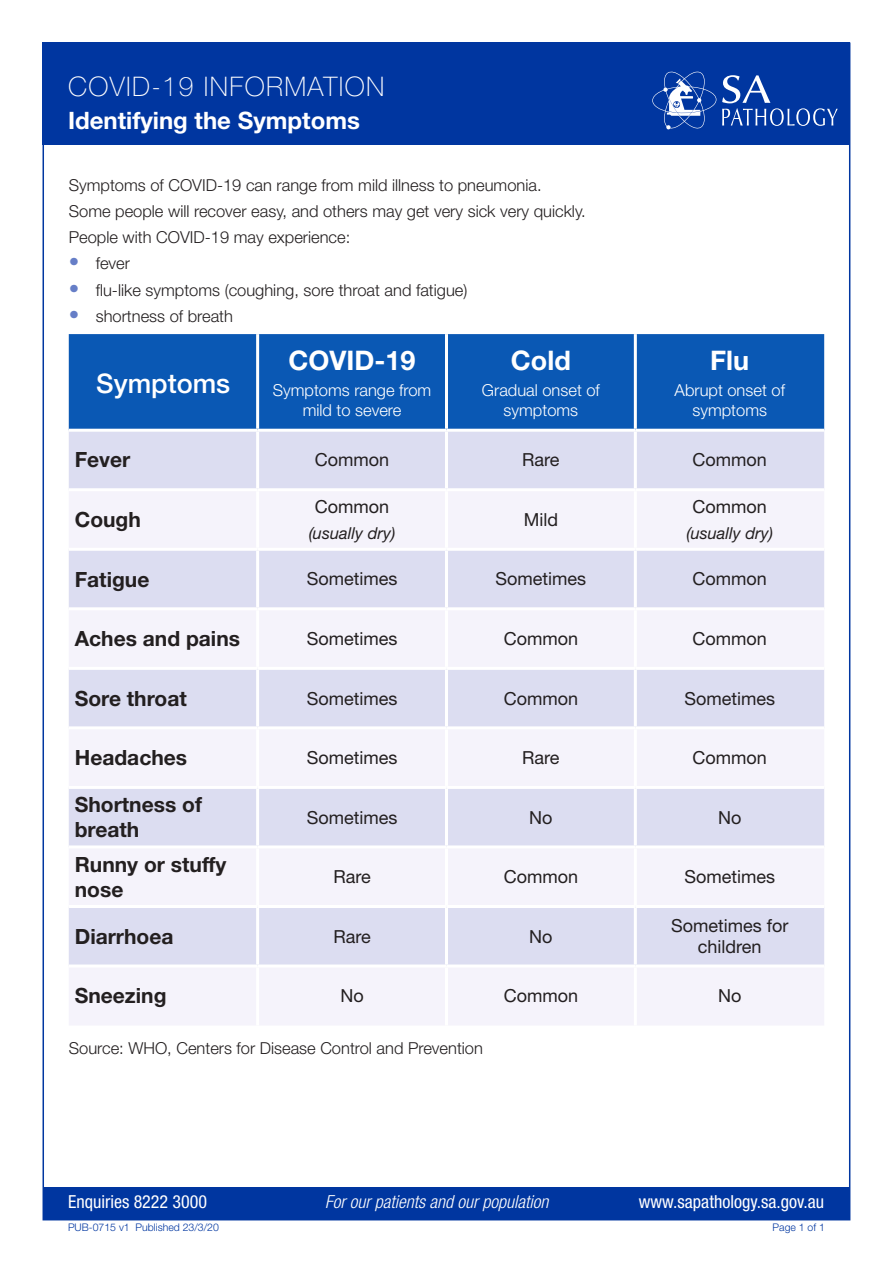
<style>
.page{position:relative;width:893px;height:1263px;background:#fff}
.page>*{position:absolute;margin:0;border:0;box-sizing:border-box;transform-origin:0 0}
.t1{font:100 27px "Helvetica Neue LT Std";letter-spacing:.05em;color:#fff}
.body{font:700 27px "Helvetica Neue LT Std";color:#fff}
.body-2{font:500 27px "Helvetica Neue LT Std";color:#fff}
.t2{font:700 24px "Helvetica Neue LT Std";color:#fff}
.body-3{font:700 21px/25.2px "Helvetica Neue LT Std";color:#231f20}
.body-4{font:18px/21.6px "Helvetica Neue LT Std";color:#231f20;text-align:center}
.t3{font:condensed 18px "Helvetica Neue LT Std";color:#fff}
.t4{font:italic 300 condensed 18px "Helvetica Neue LT Std";color:#fff}
.body-5{font:300 16.5px "Helvetica Neue LT Std";color:#231f20}
.body-6{font:300 16.5px/19.8px "Helvetica Neue LT Std";color:#fff;text-align:center}
.body-7{font:italic 16.5px "Helvetica Neue LT Std";color:#231f20}
.t5{font:300 10.5px "Helvetica Neue LT Std";color:#0036a0}
.s1{font-weight:700;font-size:21px;color:#667ec7}
</style>
<div class="page">
<div style="left:43px;top:43px;width:807px;height:102px;background:#0036a0"></div>
<svg style="left:722px;top:75px;width:116px;height:51px"></svg>
<svg style="left:652px;top:72px;width:64px;height:57px"></svg>
<div style="left:43px;top:1187px;width:807px;height:33px;background:#0036a0"></div>
<div style="left:69px;top:334px;width:755px;height:95px;background:#0a58b4"></div>
<div style="left:69px;top:432px;width:755px;height:56px;background:#dcddf1"></div>
<svg style="left:69px;top:492px;width:755px;height:533px;fill:#f5f3fb"></svg>
<hr style="left:256px;top:334px;width:3px;height:95px;background:#fff">
<hr style="left:445px;top:334px;width:3px;height:95px;background:#fff">
<hr style="left:634px;top:334px;width:3px;height:95px;background:#fff">
<hr style="left:256px;top:432px;width:3px;height:56px;background:#fff">
<hr style="left:445px;top:432px;width:3px;height:56px;background:#fff">
<hr style="left:634px;top:432px;width:3px;height:56px;background:#fff">
<hr style="left:256px;top:491px;width:3px;height:57px;background:#fff">
<hr style="left:445px;top:491px;width:3px;height:57px;background:#fff">
<hr style="left:634px;top:491px;width:3px;height:57px;background:#fff">
<hr style="left:69px;top:548px;width:189px;height:3px;background:#fff">
<hr style="left:258px;top:548px;width:188px;height:3px;background:#fff">
<hr style="left:256px;top:551px;width:3px;height:56px;background:#fff">
<hr style="left:446px;top:548px;width:189px;height:3px;background:#fff">
<hr style="left:445px;top:551px;width:3px;height:56px;background:#fff">
<hr style="left:635px;top:548px;width:189px;height:3px;background:#fff">
<hr style="left:634px;top:551px;width:3px;height:56px;background:#fff">
<hr style="left:69px;top:607px;width:189px;height:3px;background:#fff">
<hr style="left:258px;top:607px;width:188px;height:3px;background:#fff">
<hr style="left:256px;top:610px;width:3px;height:57px;background:#fff">
<hr style="left:446px;top:607px;width:189px;height:3px;background:#fff">
<hr style="left:445px;top:610px;width:3px;height:57px;background:#fff">
<hr style="left:635px;top:607px;width:189px;height:3px;background:#fff">
<hr style="left:634px;top:610px;width:3px;height:57px;background:#fff">
<hr style="left:69px;top:667px;width:189px;height:3px;background:#fff">
<hr style="left:258px;top:667px;width:188px;height:3px;background:#fff">
<hr style="left:256px;top:670px;width:3px;height:56px;background:#fff">
<hr style="left:446px;top:667px;width:189px;height:3px;background:#fff">
<hr style="left:445px;top:670px;width:3px;height:56px;background:#fff">
<hr style="left:635px;top:667px;width:189px;height:3px;background:#fff">
<hr style="left:634px;top:670px;width:3px;height:56px;background:#fff">
<hr style="left:69px;top:726px;width:189px;height:3px;background:#fff">
<hr style="left:258px;top:726px;width:188px;height:3px;background:#fff">
<hr style="left:256px;top:729px;width:3px;height:57px;background:#fff">
<hr style="left:446px;top:726px;width:189px;height:3px;background:#fff">
<hr style="left:445px;top:729px;width:3px;height:57px;background:#fff">
<hr style="left:635px;top:726px;width:189px;height:3px;background:#fff">
<hr style="left:634px;top:729px;width:3px;height:57px;background:#fff">
<hr style="left:69px;top:786px;width:189px;height:3px;background:#fff">
<hr style="left:258px;top:786px;width:188px;height:3px;background:#fff">
<hr style="left:256px;top:789px;width:3px;height:56px;background:#fff">
<hr style="left:446px;top:786px;width:189px;height:3px;background:#fff">
<hr style="left:445px;top:789px;width:3px;height:56px;background:#fff">
<hr style="left:635px;top:786px;width:189px;height:3px;background:#fff">
<hr style="left:634px;top:789px;width:3px;height:56px;background:#fff">
<hr style="left:69px;top:845px;width:189px;height:3px;background:#fff">
<hr style="left:258px;top:845px;width:188px;height:3px;background:#fff">
<hr style="left:256px;top:848px;width:3px;height:57px;background:#fff">
<hr style="left:446px;top:845px;width:189px;height:3px;background:#fff">
<hr style="left:445px;top:848px;width:3px;height:57px;background:#fff">
<hr style="left:635px;top:845px;width:189px;height:3px;background:#fff">
<hr style="left:634px;top:848px;width:3px;height:57px;background:#fff">
<hr style="left:69px;top:905px;width:189px;height:3px;background:#fff">
<hr style="left:258px;top:905px;width:188px;height:3px;background:#fff">
<hr style="left:256px;top:908px;width:3px;height:56px;background:#fff">
<hr style="left:446px;top:905px;width:189px;height:3px;background:#fff">
<hr style="left:445px;top:908px;width:3px;height:56px;background:#fff">
<hr style="left:635px;top:905px;width:189px;height:3px;background:#fff">
<hr style="left:634px;top:908px;width:3px;height:56px;background:#fff">
<hr style="left:69px;top:964px;width:189px;height:3px;background:#fff">
<hr style="left:258px;top:964px;width:188px;height:3px;background:#fff">
<hr style="left:256px;top:967px;width:3px;height:58px;background:#fff">
<hr style="left:446px;top:964px;width:189px;height:3px;background:#fff">
<hr style="left:445px;top:967px;width:3px;height:58px;background:#fff">
<hr style="left:635px;top:964px;width:189px;height:3px;background:#fff">
<hr style="left:634px;top:967px;width:3px;height:58px;background:#fff">
<h1 class="t1" style="left:68px;top:71px;width:318px">COVID-19 INFORMATION</h1>
<h2 class="t2" style="left:68px;top:105px;width:293px">Identifying the Symptoms</h2>
<p class="body-5" style="left:69px;top:175px;width:474px">Symptoms of COVID-19 can range from mild illness to pneumonia.</p>
<p class="body-5" style="left:69px;top:201px;width:518px">Some people will recover easy, and others may get very sick very quickly.</p>
<p class="body-5" style="left:69px;top:227px;width:283px">People with COVID-19 may experience:</p>
<p class="body-5" style="left:69px;top:253px;width:63px"><span class="s1">•</span> fever</p>
<p class="body-5" style="left:69px;top:280px;width:400px"><span class="s1">•</span> flu-like symptoms (coughing, sore throat and fatigue)</p>
<p class="body-5" style="left:69px;top:306px;width:166px"><span class="s1">•</span> shortness of breath</p>
<p class="body-2" style="left:96px;top:367px;width:136px">Symptoms</p>
<p class="body" style="left:289px;top:344px;width:129px">COVID-19</p>
<p class="body-6" style="left:273px;top:380px;width:160px">Symptoms range from mild to severe</p>
<p class="body" style="left:511px;top:344px;width:61px">Cold</p>
<p class="body-6" style="left:482px;top:380px;width:119px">Gradual onset of symptoms</p>
<p class="body" style="left:710px;top:344px;width:40px">Flu</p>
<p class="body-6" style="left:675px;top:380px;width:112px">Abrupt onset of symptoms</p>
<p class="body-3" style="left:75px;top:447px;width:57px">Fever</p>
<p class="body-4" style="left:315px;top:449px;width:76px">Common</p>
<p class="body-4" style="left:522px;top:449px;width:39px">Rare</p>
<p class="body-4" style="left:693px;top:449px;width:76px">Common</p>
<p class="body-3" style="left:75px;top:506px;width:68px">Cough</p>
<p class="body-4" style="left:315px;top:495px;width:76px">Common</p>
<p class="body-7" style="left:309px;top:523px;width:88px">(usually dry)</p>
<p class="body-4" style="left:524px;top:508px;width:36px">Mild</p>
<p class="body-4" style="left:693px;top:495px;width:76px">Common</p>
<p class="body-7" style="left:686px;top:523px;width:88px">(usually dry)</p>
<p class="body-3" style="left:75px;top:566px;width:76px">Fatigue</p>
<p class="body-4" style="left:307px;top:568px;width:92px">Sometimes</p>
<p class="body-4" style="left:496px;top:568px;width:92px">Sometimes</p>
<p class="body-4" style="left:693px;top:568px;width:76px">Common</p>
<p class="body-3" style="left:75px;top:625px;width:167px">Aches and pains</p>
<p class="body-4" style="left:307px;top:627px;width:92px">Sometimes</p>
<p class="body-4" style="left:504px;top:627px;width:76px">Common</p>
<p class="body-4" style="left:693px;top:627px;width:76px">Common</p>
<p class="body-3" style="left:75px;top:685px;width:114px">Sore throat</p>
<p class="body-4" style="left:307px;top:687px;width:92px">Sometimes</p>
<p class="body-4" style="left:504px;top:687px;width:76px">Common</p>
<p class="body-4" style="left:684px;top:687px;width:92px">Sometimes</p>
<p class="body-3" style="left:75px;top:745px;width:114px">Headaches</p>
<p class="body-4" style="left:307px;top:747px;width:92px">Sometimes</p>
<p class="body-4" style="left:522px;top:747px;width:39px">Rare</p>
<p class="body-4" style="left:693px;top:747px;width:76px">Common</p>
<p class="body-3" style="left:75px;top:791px;width:129px">Shortness of breath</p>
<p class="body-4" style="left:307px;top:806px;width:92px">Sometimes</p>
<p class="body-4" style="left:529px;top:806px;width:25px">No</p>
<p class="body-4" style="left:718px;top:806px;width:25px">No</p>
<p class="body-3" style="left:75px;top:851px;width:153px">Runny or stuffy nose</p>
<p class="body-4" style="left:333px;top:866px;width:39px">Rare</p>
<p class="body-4" style="left:504px;top:866px;width:76px">Common</p>
<p class="body-4" style="left:684px;top:866px;width:92px">Sometimes</p>
<p class="body-3" style="left:75px;top:923px;width:100px">Diarrhoea</p>
<p class="body-4" style="left:333px;top:925px;width:39px">Rare</p>
<p class="body-4" style="left:529px;top:925px;width:25px">No</p>
<p class="body-4" style="left:671px;top:914px;width:119px">Sometimes for children</p>
<p class="body-3" style="left:75px;top:983px;width:93px">Sneezing</p>
<p class="body-4" style="left:340px;top:985px;width:25px">No</p>
<p class="body-4" style="left:504px;top:985px;width:76px">Common</p>
<p class="body-4" style="left:718px;top:985px;width:25px">No</p>
<p class="body-5" style="left:69px;top:1038px;width:416px">Source: WHO, Centers for Disease Control and Prevention</p>
<p class="t3" style="left:68px;top:1192px;width:141px">Enquiries 8222 3000</p>
<p class="t4" style="left:325px;top:1192px;width:225px">For our patients and our population</p>
<p class="t3" style="left:639px;top:1192px;width:187px">www.sapathology.sa.gov.au</p>
<p class="t5" style="left:68px;top:1221px;width:152px">PUB-0715 v1 Published 23/3/20</p>
<p class="t5" style="left:773px;top:1221px;width:54px">Page 1 of 1</p>
</div>
